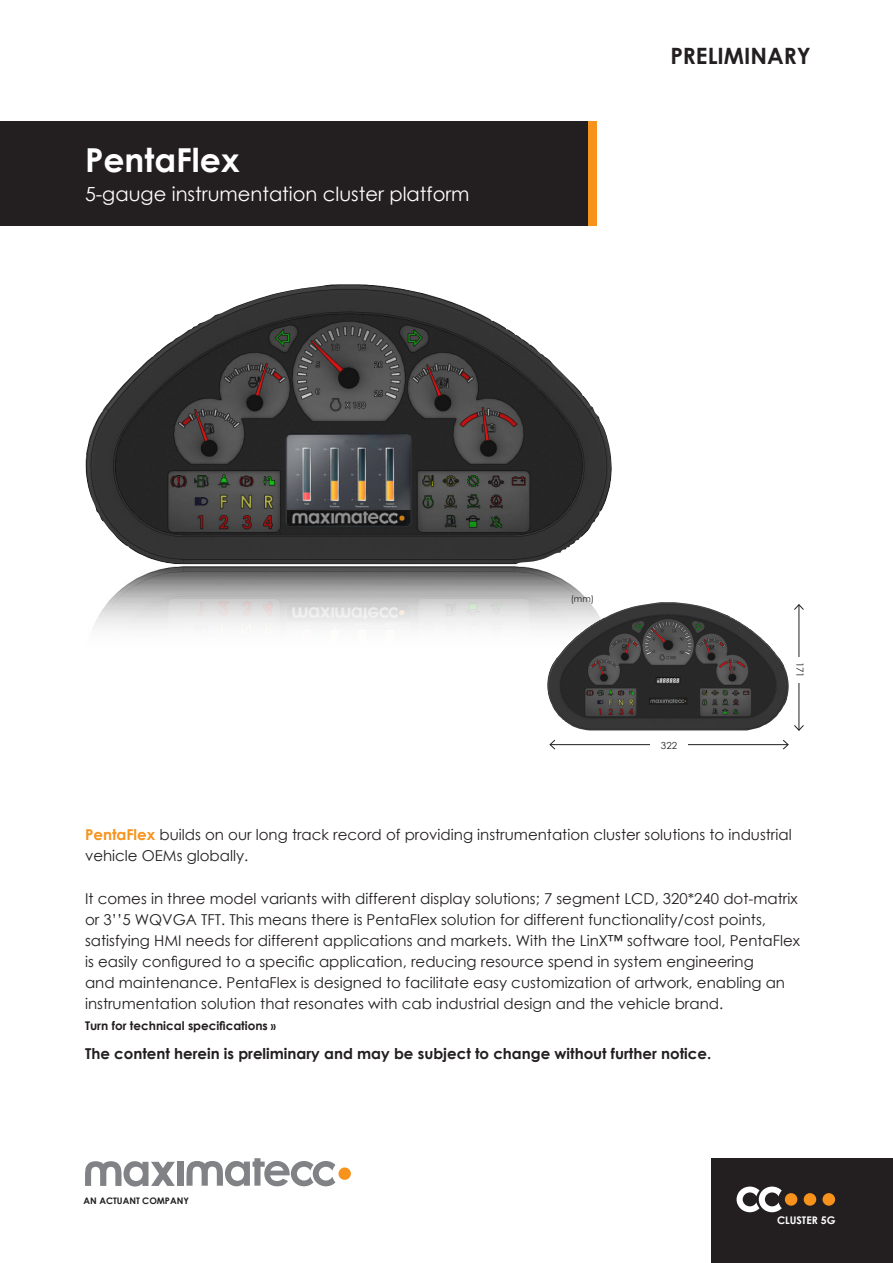
<style>
.page{position:relative;width:893px;height:1263px;background:#fff}
.page>*{position:absolute;margin:0;border:0;box-sizing:border-box;transform-origin:0 0}
.Product_name{font:700 33px "Century Gothic";color:#fff}
.Preamble{font:700 22.5px "Century Gothic";color:#231f20}
.Product_subtitle{font:19.5px "Century Gothic";color:#fff}
.Preamble-2{font:15px/21px "Century Gothic";color:#231f20}
.Preamble-3{font:700 15px "Century Gothic";color:#231f20}
.Preamble-4{font:700 12px "Century Gothic";color:#231f20}
.CC____Produktnamn{font:700 10.5px "Century Gothic";color:#fff}
.Cell_2{font:9.75px "Century Gothic";color:#231f20}
.Preamble-5{font:700 9px "Century Gothic";color:#231f20}
.uppslag_Header_2_tab{font:9px "Century Gothic";color:#231f20}
.s1{font-weight:700;color:#f7931d}
.s2{font-size:11.25px}
</style>
<div class="page">
<img style="left:85px;top:284px;width:527px;height:280px">
<svg style="left:93px;top:566px;width:543px;height:180px"></svg>
<div style="left:0;top:122px;width:596px;height:104px;background:#231f20"></div>
<div style="left:588px;top:122px;width:8px;height:104px;background:#f7931d"></div>
<svg style="left:85px;top:1161px;width:90px;height:25px"></svg>
<div style="left:177px;top:1162px;width:6px;height:24px;background:#808285"></div>
<svg style="left:186px;top:1158px;width:149px;height:28px"></svg>
<div style="left:338px;top:1167px;width:13px;height:13px;background:#f7931d;border-radius:50%"></div>
<hr style="left:799px;top:605px;width:1px;height:125px;background:#231f20">
<svg style="left:794px;top:604px;width:10px;height:6px"></svg>
<svg style="left:794px;top:725px;width:10px;height:6px"></svg>
<div style="left:796px;top:657px;width:8px;height:26px;background:#fff"></div>
<div style="left:711px;top:1159px;width:182px;height:104px;background:#231f20"></div>
<svg style="left:737px;top:1186px;width:45px;height:26px"></svg>
<div style="left:785px;top:1193px;width:12px;height:13px;background:#f7931d;border-radius:50%"></div>
<div style="left:804px;top:1193px;width:12px;height:13px;background:#f7931d;border-radius:50%"></div>
<div style="left:822px;top:1193px;width:13px;height:13px;background:#f7931d;border-radius:50%"></div>
<img style="left:547px;top:602px;width:242px;height:129px">
<hr style="left:550px;top:744px;width:238px;height:1px;background:#231f20">
<svg style="left:549px;top:739px;width:7px;height:11px"></svg>
<svg style="left:782px;top:739px;width:7px;height:11px"></svg>
<div style="left:650px;top:741px;width:38px;height:8px;background:#fff"></div>
<p class="Product_name" style="left:85px;top:135px;width:156px">PentaFlex</p>
<p class="Product_subtitle" style="left:85px;top:180px;width:386px">5-gauge instrumentation cluster platform</p>
<p class="Preamble" style="left:670px;top:39px;width:142px">PRELIMINARY</p>
<p class="uppslag_Header_2_tab" style="left:571px;top:592px;width:25px">(mm)</p>
<p class="Cell_2" style="left:661px;top:738px;width:18px">322</p>
<p class="Cell_2" style="left:807px;top:662px;width:18px;rotate:90deg">171</p>
<p class="Preamble-2" style="left:85px;top:824px;width:708px"><span class="s1">PentaFlex</span> builds on our long track record of providing instrumentation cluster solutions to industrial vehicle OEMs globally.</p>
<p class="Preamble-2" style="left:85px;top:887px;width:716px">It comes in three model variants with different display solutions; 7 segment LCD, 320*240 dot-matrix or 3’’5 WQVGA TFT. This means there is PentaFlex solution for different functionality/cost points, satisfying HMI needs for different applications and markets. With the LinX™ software tool, PentaFlex is easily configured to a specific application, reducing resource spend in system engineering<br>and maintenance. PentaFlex is designed to facilitate easy customization of artwork, enabling an instrumentation solution that resonates with cab industrial design and the vehicle brand.</p>
<p class="Preamble-4" style="left:85px;top:1016px;width:192px">Turn for technical specifications <span class="s2">»</span></p>
<p class="Preamble-3" style="left:85px;top:1042px;width:628px">The content herein is preliminary and may be subject to change without further notice.</p>
<p class="Preamble-5" style="left:84px;top:1193px;width:107px">AN ACTUANT COMPANY</p>
<p class="CC____Produktnamn" style="left:777px;top:1212px;width:60px">CLUSTER 5G</p>
</div>
